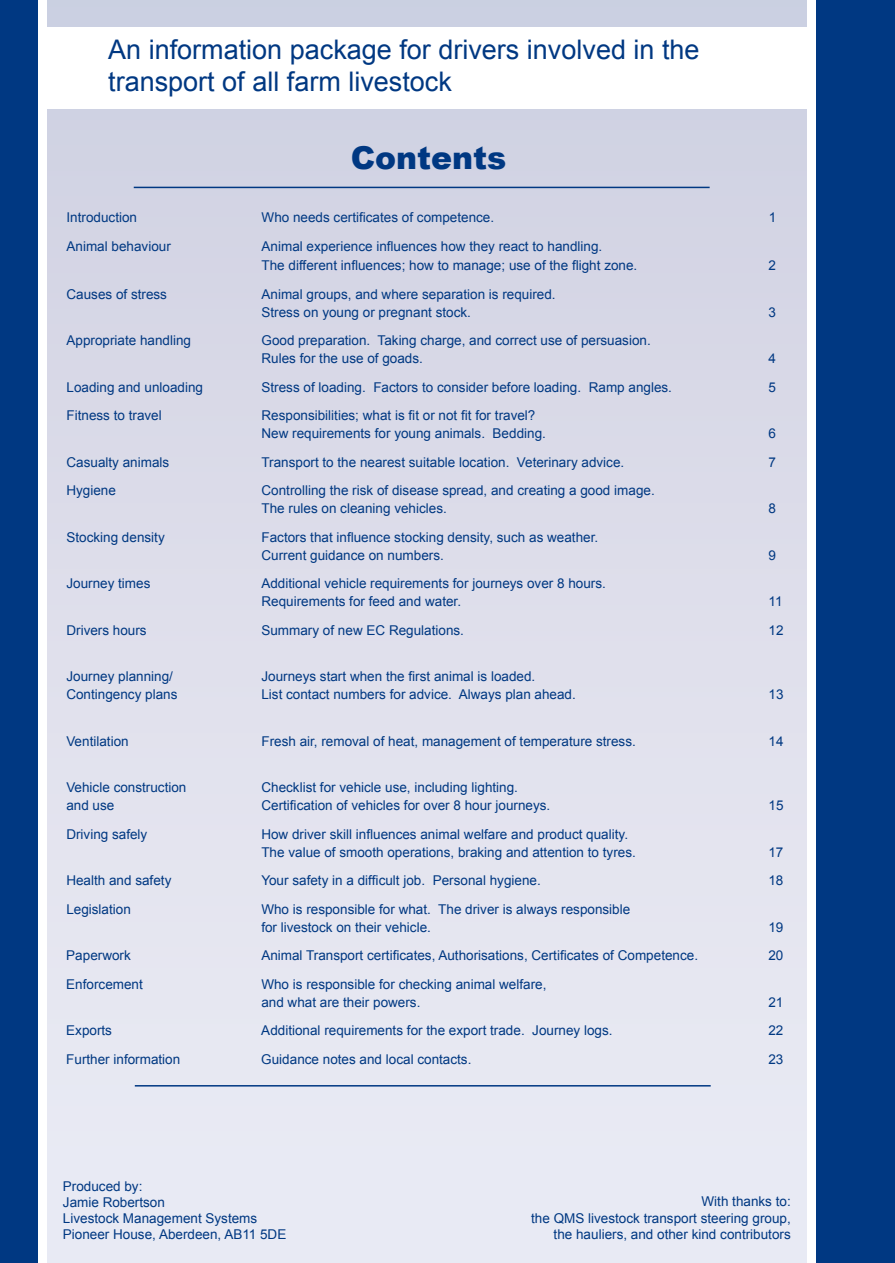
<style>
.page{position:relative;width:895px;height:1263px;background:#fff}
.page>*{position:absolute;margin:0;border:0;box-sizing:border-box;transform-origin:0 0}
.t1{font:900 31.5px "Arial";color:#003882}
.t2{font:27px/32.4px "Arial";color:#003882}
.t3{font:13.5px/18px "Arial";color:#003882}
</style>
<div class="page">
<div style="left:21px;top:0;width:834px;height:1263px;background:linear-gradient(to bottom,#cfd0e1,#ecedf5)"></div>
<div style="left:810px;top:0;width:85px;height:1263px;background:#003882"></div>
<div style="left:0;top:0;width:44px;height:1263px;background:#003882"></div>
<div style="left:808px;top:0;width:8px;height:1263px;background:#fff"></div>
<div style="left:42px;top:28px;width:771px;height:81px;background:#fff"></div>
<div style="left:38px;top:0;width:8px;height:1263px;background:#fff"></div>
<hr style="left:135px;top:1085px;width:576px;height:1px;background:#003882">
<hr style="left:134px;top:187px;width:576px;height:1px;background:#003882">
<p class="t2" style="left:108px;top:33px;width:593px">An information package for drivers involved in the transport of all farm livestock</p>
<p class="t1" style="left:351px;top:135px;width:157px">Contents</p>
<p class="t3" style="left:67px;top:208px;width:72px">Introduction</p>
<p class="t3" style="left:262px;top:208px;width:234px">Who needs certificates of competence.</p>
<p class="t3" style="left:769px;top:208px;width:9px">1</p>
<p class="t3" style="left:67px;top:237px;width:106px">Animal behaviour</p>
<p class="t3" style="left:262px;top:236px;width:377px;line-height:19.5px">Animal experience influences how they react to handling.<br>The different influences; how to manage; use of the flight zone.</p>
<p class="t3" style="left:769px;top:256px;width:9px">2</p>
<p class="t3" style="left:67px;top:285px;width:102px">Causes of stress</p>
<p class="t3" style="left:262px;top:285px;width:296px">Animal groups, and where separation is required.<br>Stress on young or pregnant stock.</p>
<p class="t3" style="left:67px;top:331px;width:126px">Appropriate handling</p>
<p class="t3" style="left:261px;top:331px;width:391px">Good preparation. Taking charge, and correct use of persuasion.<br>Rules for the use of goads.</p>
<p class="t3" style="left:769px;top:303px;width:9px">3</p>
<p class="t3" style="left:768px;top:349px;width:9px">4</p>
<p class="t3" style="left:66px;top:378px;width:138px">Loading and unloading</p>
<p class="t3" style="left:261px;top:378px;width:412px">Stress of loading. Factors to consider before loading. Ramp angles.</p>
<p class="t3" style="left:768px;top:378px;width:9px">5</p>
<p class="t3" style="left:66px;top:406px;width:97px">Fitness to travel</p>
<p class="t3" style="left:261px;top:406px;width:286px">Responsibilities; what is fit or not fit for travel?<br>New requirements for young animals. Bedding.</p>
<p class="t3" style="left:768px;top:424px;width:9px">6</p>
<p class="t3" style="left:66px;top:453px;width:104px">Casualty animals</p>
<p class="t3" style="left:261px;top:453px;width:364px">Transport to the nearest suitable location. Veterinary advice.</p>
<p class="t3" style="left:768px;top:453px;width:9px">7</p>
<p class="t3" style="left:66px;top:481px;width:51px">Hygiene</p>
<p class="t3" style="left:261px;top:481px;width:395px">Controlling the risk of disease spread, and creating a good image.<br>The rules on cleaning vehicles.</p>
<p class="t3" style="left:768px;top:499px;width:9px">8</p>
<p class="t3" style="left:66px;top:528px;width:100px">Stocking density</p>
<p class="t3" style="left:261px;top:528px;width:338px">Factors that influence stocking density, such as weather.<br>Current guidance on numbers.</p>
<p class="t3" style="left:66px;top:574px;width:86px">Journey times</p>
<p class="t3" style="left:261px;top:574px;width:346px">Additional vehicle requirements for journeys over 8 hours.<br>Requirements for feed and water.</p>
<p class="t3" style="left:768px;top:546px;width:9px">9</p>
<p class="t3" style="left:768px;top:592px;width:16px">11</p>
<p class="t3" style="left:66px;top:621px;width:82px">Drivers hours</p>
<p class="t3" style="left:261px;top:621px;width:204px">Summary of new EC Regulations.</p>
<p class="t3" style="left:768px;top:621px;width:17px">12</p>
<p class="t3" style="left:66px;top:667px;width:108px">Journey planning/</p>
<p class="t3" style="left:261px;top:667px;width:275px">Journeys start when the first animal is loaded.</p>
<p class="t3" style="left:66px;top:685px;width:113px">Contingency plans</p>
<p class="t3" style="left:261px;top:685px;width:316px">List contact numbers for advice. Always plan ahead.</p>
<p class="t3" style="left:768px;top:685px;width:17px">13</p>
<p class="t3" style="left:66px;top:732px;width:64px">Ventilation</p>
<p class="t3" style="left:261px;top:732px;width:376px">Fresh air, removal of heat, management of temperature stress.</p>
<p class="t3" style="left:768px;top:732px;width:17px">14</p>
<p class="t3" style="left:66px;top:778px;width:122px">Vehicle construction</p>
<p class="t3" style="left:261px;top:778px;width:258px">Checklist for vehicle use, including lighting.</p>
<p class="t3" style="left:66px;top:796px;width:50px">and use</p>
<p class="t3" style="left:261px;top:796px;width:290px">Certification of vehicles for over 8 hour journeys.</p>
<p class="t3" style="left:768px;top:796px;width:17px">15</p>
<p class="t3" style="left:66px;top:825px;width:83px">Driving safely</p>
<p class="t3" style="left:261px;top:825px;width:376px">How driver skill influences animal welfare and product quality.<br>The value of smooth operations, braking and attention to tyres.</p>
<p class="t3" style="left:768px;top:843px;width:17px">17</p>
<p class="t3" style="left:66px;top:871px;width:107px">Health and safety</p>
<p class="t3" style="left:261px;top:871px;width:281px">Your safety in a difficult job. Personal hygiene.</p>
<p class="t3" style="left:768px;top:871px;width:17px">18</p>
<p class="t3" style="left:66px;top:900px;width:66px">Legislation</p>
<p class="t3" style="left:261px;top:900px;width:370px">Who is responsible for what. The driver is always responsible for livestock on their vehicle.</p>
<p class="t3" style="left:768px;top:918px;width:17px">19</p>
<p class="t3" style="left:66px;top:946px;width:66px">Paperwork</p>
<p class="t3" style="left:261px;top:946px;width:438px">Animal Transport certificates, Authorisations, Certificates of Competence.</p>
<p class="t3" style="left:768px;top:946px;width:17px">20</p>
<p class="t3" style="left:66px;top:975px;width:78px">Enforcement</p>
<p class="t3" style="left:261px;top:975px;width:287px">Who is responsible for checking animal welfare, and what are their powers.</p>
<p class="t3" style="left:768px;top:993px;width:17px">21</p>
<p class="t3" style="left:66px;top:1021px;width:47px">Exports</p>
<p class="t3" style="left:261px;top:1021px;width:353px">Additional requirements for the export trade. Journey logs.</p>
<p class="t3" style="left:768px;top:1021px;width:17px">22</p>
<p class="t3" style="left:66px;top:1050px;width:116px">Further information</p>
<p class="t3" style="left:261px;top:1050px;width:212px">Guidance notes and local contacts.</p>
<p class="t3" style="left:768px;top:1050px;width:17px">23</p>
<p class="t3" style="left:63px;top:1178px;width:225px;line-height:16.2px">Produced by:<br>Jamie Robertson<br>Livestock Management Systems<br>Pioneer House, Aberdeen, AB11 5DE</p>
<p class="t3" style="left:531px;top:1193px;width:261px;line-height:16.2px;text-align:right">With thanks to:<br>the QMS livestock transport steering group, the hauliers, and other kind contributors</p>
</div>
